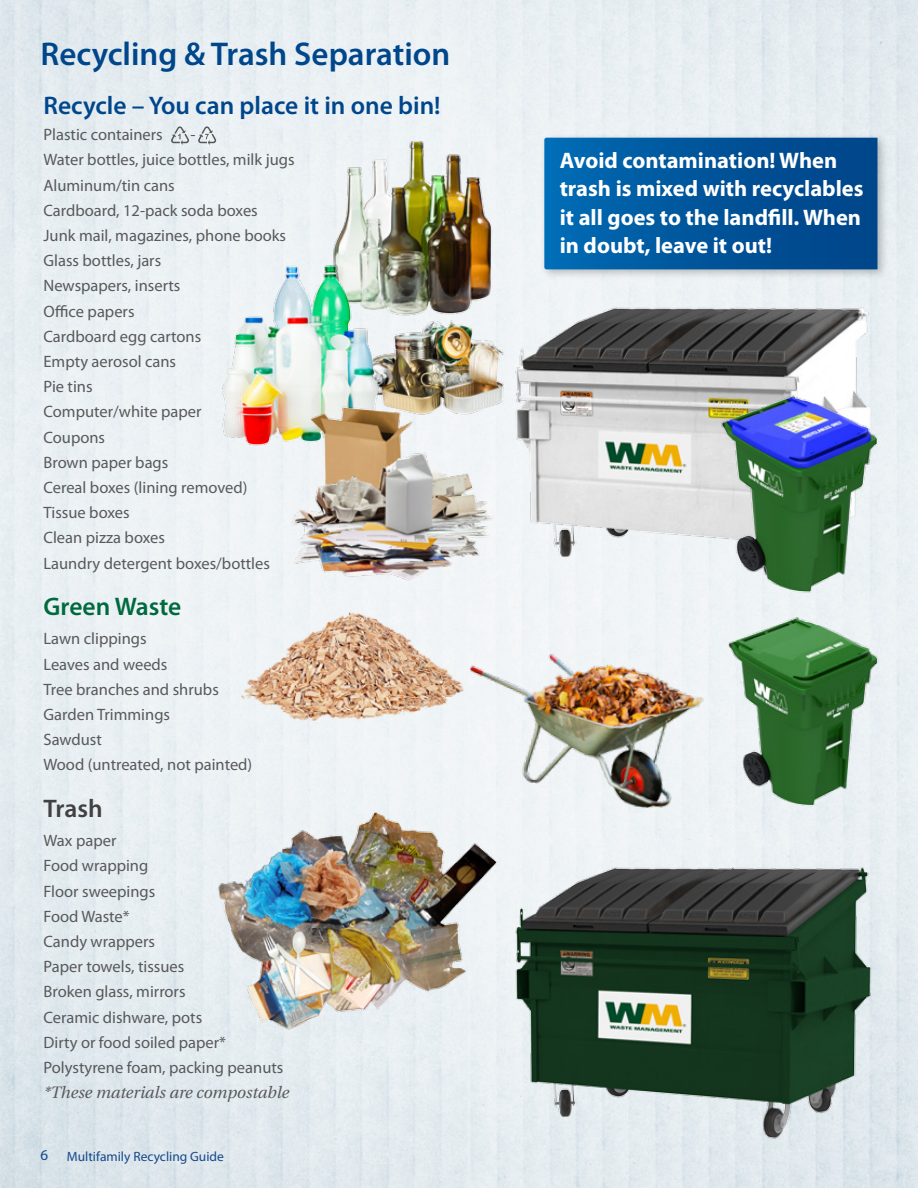
<style>
.page{position:relative;width:918px;height:1188px;background:#fff}
.page>*{position:absolute;margin:0;border:0;box-sizing:border-box;transform-origin:0 0}
.t1{font:600 33px "Myriad Pro";color:#00468b}
.t2{font:600 25.5px "Myriad Pro";color:#00468b}
.t3{font:600 25.5px "Myriad Pro";color:#00693f}
.t4{font:600 25.5px "Myriad Pro";letter-spacing:-.005em;color:#414042}
.t5{font:700 22.5px/28.5px "Myriad Pro";color:#fff}
.t6{font:16.5px/25.2px "Myriad Pro";color:#58595b}
.t7{font:italic 16.5px "Utopia";color:#58595b}
.t8{font:15px "Myriad Pro";color:#17488a}
.t9{font:13.5px "Myriad Pro";color:#17488a}
</style>
<div class="page">
<img style="left:329px;top:138px;width:173px;height:177px">
<img style="left:204px;top:800px;width:301px;height:244px">
<img style="left:441px;top:617px;width:274px;height:214px">
<svg style="left:171px;top:126px;width:18px;height:19px"></svg>
<svg style="left:198px;top:126px;width:18px;height:19px"></svg>
<img style="left:715px;top:611px;width:172px;height:205px">
<img style="left:385px;top:315px;width:124px;height:103px">
<img style="left:228px;top:608px;width:241px;height:114px">
<img style="left:509px;top:804px;width:369px;height:369px">
<img style="left:509px;top:244px;width:369px;height:369px">
<img style="left:715px;top:390px;width:172px;height:214px">
<img style="left:216px;top:260px;width:169px;height:191px">
<img style="left:286px;top:386px;width:212px;height:196px">
<div style="left:539px;top:132px;width:350px;height:148px;background:#000;opacity:.25"></div>
<svg style="left:544px;top:138px;width:334px;height:131px;background:#00559c"></svg>
<h1 class="t1" style="left:40px;top:33px;width:411px">Recycling &amp; Trash Separation</h1>
<h2 class="t2" style="left:44px;top:89px;width:399px">Recycle – You can place it in one bin!</h2>
<p class="t6" style="left:44px;top:122px;width:121px">Plastic containers</p>
<p class="t6" style="left:44px;top:122px;width:253px;text-indent:147px">-<br>Water bottles, juice bottles, milk jugs<br>Aluminum/tin cans<br>Cardboard, 12-pack soda boxes<br>Junk mail, magazines, phone books<br>Glass bottles, jars<br>Newspapers, inserts<br>Office papers<br>Cardboard egg cartons<br>Empty aerosol cans<br>Pie tins<br>Computer/white paper<br>Coupons<br>Brown paper bags<br>Cereal boxes (lining removed)<br>Tissue boxes<br>Clean pizza boxes<br>Laundry detergent boxes/bottles</p>
<h2 class="t3" style="left:44px;top:590px;width:139px">Green Waste</h2>
<p class="t6" style="left:44px;top:626px;width:210px">Lawn clippings<br>Leaves and weeds<br>Tree branches and shrubs<br>Garden Trimmings<br>Sawdust<br>Wood (untreated, not painted)</p>
<h2 class="t4" style="left:44px;top:792px;width:61px">Trash</h2>
<p class="t6" style="left:44px;top:828px;width:241px">Wax paper<br>Food wrapping<br>Floor sweepings<br>Food Waste*<br>Candy wrappers<br>Paper towels, tissues<br>Broken glass, mirrors<br>Ceramic dishware, pots<br>Dirty or food soiled paper*<br>Polystyrene foam, packing peanuts</p>
<p class="t7" style="left:44px;top:1083px;width:247px">*These materials are compostable</p>
<p class="t8" style="left:40px;top:1146px;width:9px">6</p>
<p class="t9" style="left:67px;top:1148px;width:159px">Multifamily Recycling Guide</p>
<h3 class="t5" style="left:560px;top:145px;width:305px">Avoid contamination! When trash is mixed with recyclables it all goes to the landfill. When in doubt, leave it out!</h3>
</div>
